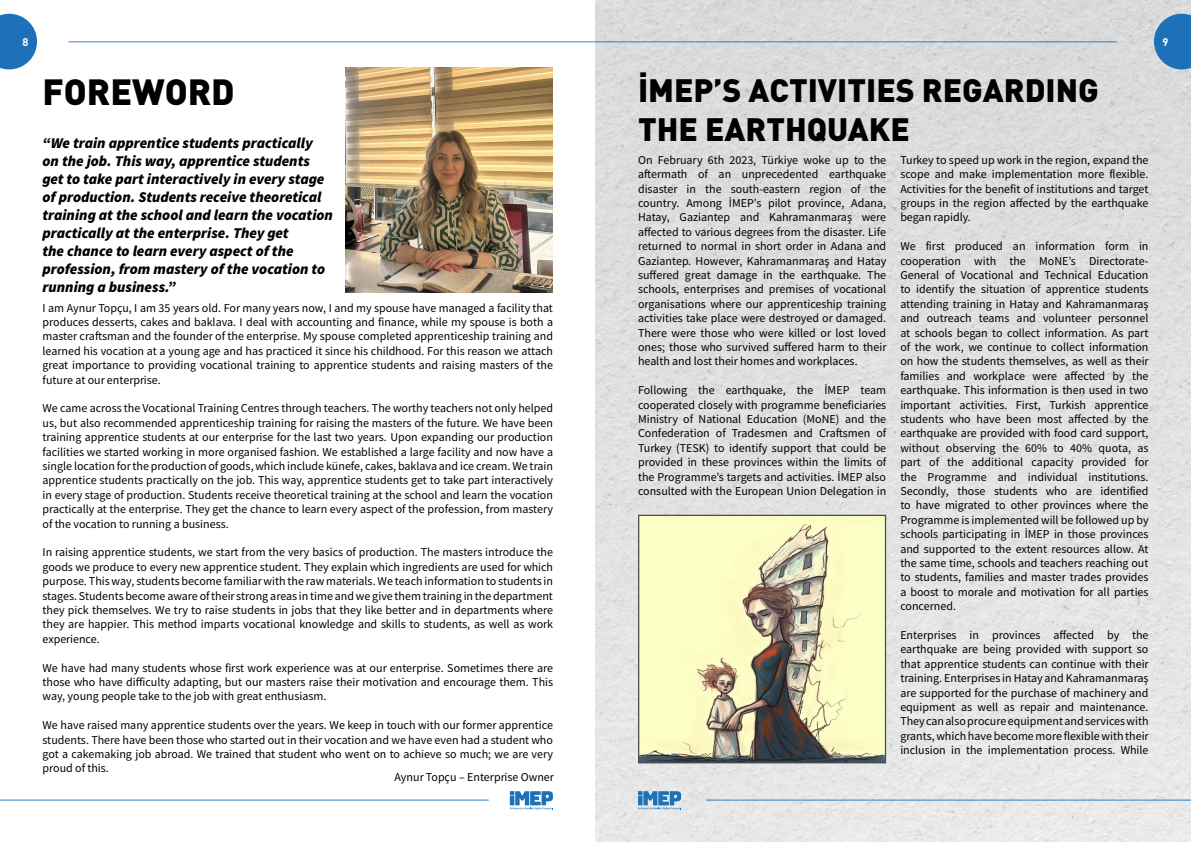
<style>
.page{position:relative;width:1191px;height:842px;background:#fff}
.page>*{position:absolute;margin:0;border:0;box-sizing:border-box;transform-origin:0 0}
.t1{font:36px "DIN Black Tr";color:#000}
.t2{font:32px/38.4px "DIN Black Tr";color:#000}
.t3{font:italic 15px/18px "Source Sans Variable";color:#000}
.t4{font:12px/14.4px "Source Sans Variable";color:#000;text-align:justify}
.t5{font:11px "DINT Bold Tr";color:#fff}
</style>
<div class="page">
<hr style="left:0;top:799px;width:488px;height:2px;background:#1d71b9">
<svg style="left:510px;top:791px;width:43px;height:19px"></svg>
<svg style="left:0;top:14px;width:37px;height:55px;background:#4087c4"></svg>
<img style="left:595px;top:0;width:596px;height:842px">
<img style="left:346px;top:67px;width:207px;height:225px">
<img style="left:640px;top:517px;width:244px;height:244px">
<div style="left:638px;top:515px;width:248px;height:248px;border:1px solid #455057"></div>
<svg style="left:1154px;top:14px;width:37px;height:55px;background:#3b81be"></svg>
<hr style="left:69px;top:41px;width:1047px;height:2px;background:#1d71b9">
<hr style="left:706px;top:799px;width:485px;height:2px;background:#1d71b9">
<svg style="left:638px;top:791px;width:44px;height:19px"></svg>
<p class="t5" style="left:22px;top:35px;width:7px">8</p>
<h1 class="t1" style="left:43px;top:67px;width:194px">FOREWORD</h1>
<h2 class="t2" style="left:638px;top:70px;width:462px">İMEP’S ACTIVITIES REGARDING<br>THE EARTHQUAKE</h2>
<p class="t4" style="left:638px;top:153px;width:250px">On February 6th 2023, Türkiye woke up to the aftermath of an unprecedented earthquake disaster in the south-eastern region of the country. Among İMEP’s pilot province, Adana, Hatay, Gaziantep and Kahramanmaraş were affected to various degrees from the disaster. Life returned to normal in short order in Adana and Gaziantep. However, Kahramanmaraş and Hatay suffered great damage in the earthquake. The schools, enterprises and premises of vocational organisations where our apprenticeship training activities take place were destroyed or damaged.<br>There were those who were killed or lost loved ones; those who survived suffered harm to their health and lost their homes and workplaces.</p>
<p class="t4" style="left:638px;top:383px;width:250px">Following the earthquake, the İMEP team cooperated closely with programme beneficiaries Ministry of National Education (MoNE) and the Confederation of Tradesmen and Craftsmen of Turkey (TESK) to identify support that could be provided in these provinces within the limits of the Programme’s targets and activities. İMEP also consulted with the European Union Delegation in</p>
<p class="t3" style="left:43px;top:134px;width:292px">“We train apprentice students practically on the job. This way, apprentice students get to take part interactively in every stage of production. Students receive theoretical training at the school and learn the vocation practically at the enterprise. They get<br>the chance to learn every aspect of the profession, from mastery of the vocation to running a business.”</p>
<p class="t4" style="left:900px;top:153px;width:250px">Turkey to speed up work in the region, expand the scope and make implementation more flexible.<br>Activities for the benefit of institutions and target groups in the region affected by the earthquake began rapidly.</p>
<p class="t4" style="left:900px;top:239px;width:250px">We first produced an information form in cooperation with the MoNE’s Directorate-General of Vocational and Technical Education to identify the situation of apprentice students attending training in Hatay and Kahramanmaraş and outreach teams and volunteer personnel at schools began to collect information. As part of the work, we continue to collect information on how the students themselves, as well as their families and workplace were affected by the earthquake. This information is then used in two important activities. First, Turkish apprentice students who have been most affected by the earthquake are provided with food card support, without observing the 60% to 40% quota, as part of the additional capacity provided for the Programme and individual institutions.<br>Secondly, those students who are identified to have migrated to other provinces where the Programme is implemented will be followed up by schools participating in İMEP in those provinces and supported to the extent resources allow. At the same time, schools and teachers reaching out to students, families and master trades provides a boost to morale and motivation for all parties concerned.</p>
<p class="t4" style="left:900px;top:628px;width:250px">Enterprises in provinces affected by the earthquake are being provided with support so that apprentice students can continue with their training. Enterprises in Hatay and Kahramanmaraş are supported for the purchase of machinery and equipment as well as repair and maintenance.<br>They can also procure equipment and services with grants, which have become more flexible with their inclusion in the implementation process. While</p>
<p class="t4" style="left:43px;top:300px;width:512px">I am Aynur Topçu, I am 35 years old. For many years now, I and my spouse have managed a facility that produces desserts, cakes and baklava. I deal with accounting and finance, while my spouse is both a master craftsman and the founder of the enterprise. My spouse completed apprenticeship training and learned his vocation at a young age and has practiced it since his childhood. For this reason we attach great importance to providing vocational training to apprentice students and raising masters of the future at our enterprise.</p>
<p class="t4" style="left:43px;top:401px;width:512px">We came across the Vocational Training Centres through teachers. The worthy teachers not only helped us, but also recommended apprenticeship training for raising the masters of the future. We have been training apprentice students at our enterprise for the last two years. Upon expanding our production facilities we started working in more organised fashion. We established a large facility and now have a single location for the production of goods, which include künefe, cakes, baklava and ice cream. We train apprentice students practically on the job. This way, apprentice students get to take part interactively in every stage of production. Students receive theoretical training at the school and learn the vocation practically at the enterprise. They get the chance to learn every aspect of the profession, from mastery of the vocation to running a business.</p>
<p class="t4" style="left:43px;top:545px;width:512px">In raising apprentice students, we start from the very basics of production. The masters introduce the goods we produce to every new apprentice student. They explain which ingredients are used for which purpose. This way, students become familiar with the raw materials. We teach information to students in stages. Students become aware of their strong areas in time and we give them training in the department they pick themselves. We try to raise students in jobs that they like better and in departments where they are happier. This method imparts vocational knowledge and skills to students, as well as work experience.</p>
<p class="t4" style="left:43px;top:660px;width:512px">We have had many students whose first work experience was at our enterprise. Sometimes there are those who have difficulty adapting, but our masters raise their motivation and encourage them. This way, young people take to the job with great enthusiasm.</p>
<p class="t4" style="left:43px;top:718px;width:512px">We have raised many apprentice students over the years. We keep in touch with our former apprentice students. There have been those who started out in their vocation and we have even had a student who got a cakemaking job abroad. We trained that student who went on to achieve so much; we are very proud of this.</p>
<p class="t4" style="left:394px;top:770px;width:161px">Aynur Topçu – Enterprise Owner</p>
<p class="t5" style="left:1162px;top:35px;width:7px">9</p>
</div>
